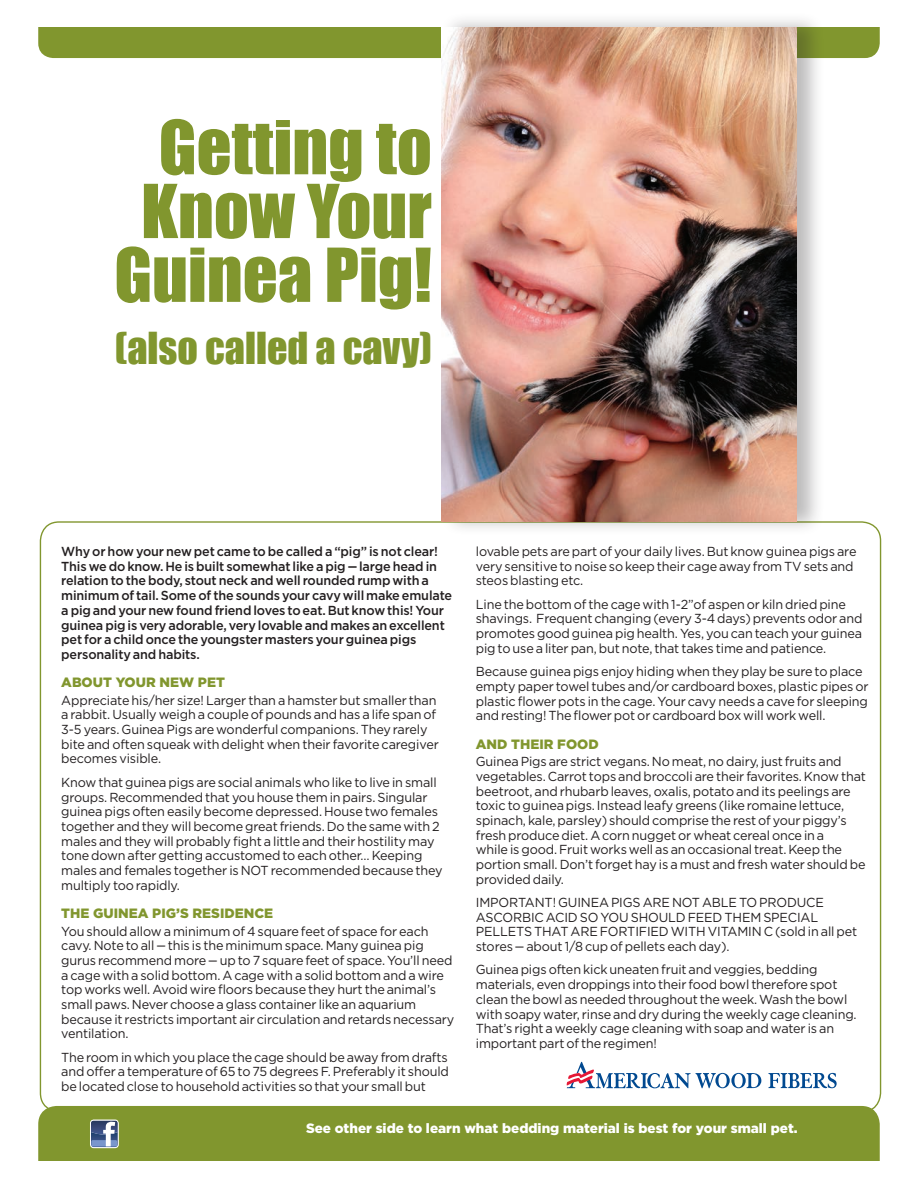
<style>
.page{position:relative;width:918px;height:1188px;background:#fff}
.page>*{position:absolute;margin:0;border:0;box-sizing:border-box;transform-origin:0 0}
.t1{font:68.7px/63.8px "Impact";color:#81962e;text-align:right}
.t2{font:40.5px "Impact";color:#81962e}
.t3{font:900 13.5px "Gotham";color:#fff}
.t4{font:900 13.5px "Gotham";color:#81962e}
.t5{font:13.05px/14.7px "Gotham";letter-spacing:-.01em;color:#231f20}
.t6{font:500 13.05px/14.7px "Gotham";letter-spacing:-.01em;color:#231f20}
</style>
<div class="page">
<svg style="left:769px;top:1073px;width:68px;height:15px"></svg>
<svg style="left:566px;top:1062px;width:195px;height:26px"></svg>
<div style="left:38px;top:27px;width:842px;height:31px;background:#81962e"></div>
<div style="left:38px;top:1106px;width:842px;height:55px;background:#81962e"></div>
<svg style="left:90px;top:1120px;width:28px;height:28px"></svg>
<div style="left:90px;top:1120px;width:29px;height:28px;border:1px solid #fff;border-radius:3px"></div>
<div style="left:439px;top:11px;width:386px;height:525px;background:#231f20;opacity:.3"></div>
<img style="left:442px;top:27px;width:354px;height:494px">
<h1 class="t1" style="left:114px;top:114px;width:319px">Getting to<br>Know Your<br>Guinea Pig!</h1>
<h2 class="t2" style="left:115px;top:316px;width:319px">(also called a cavy)</h2>
<p class="t6" style="left:61px;top:544px;width:392px">Why or how your new pet came to be called a “pig” is not clear!<br>This we do know. He is built somewhat like a pig — large head in relation to the body, stout neck and well rounded rump with a minimum of tail. Some of the sounds your cavy will make emulate a pig and your new found friend loves to eat. But know this! Your guinea pig is very adorable, very lovable and makes an excellent pet for a child once the youngster masters your guinea pigs personality and habits.</p>
<p class="t4" style="left:61px;top:675px;width:165px">About Your New Pet</p>
<p class="t5" style="left:61px;top:693px;width:379px">Appreciate his/her size! Larger than a hamster but smaller than a rabbit. Usually weigh a couple of pounds and has a life span of 3-5 years. Guinea Pigs are wonderful companions. They rarely bite and often squeak with delight when their favorite caregiver becomes visible.</p>
<p class="t5" style="left:61px;top:775px;width:383px">Know that guinea pigs are social animals who like to live in small groups. Recommended that you house them in pairs. Singular guinea pigs often easily become depressed. House two females together and they will become great friends. Do the same with 2 males and they will probably fight a little and their hostility may tone down after getting accustomed to each other… Keeping males and females together is NOT recommended because they multiply too rapidly.</p>
<p class="t4" style="left:61px;top:906px;width:214px">The Guinea Pig’s Residence</p>
<p class="t5" style="left:61px;top:923px;width:395px">You should allow a minimum of 4 square feet of space for each cavy. Note to all — this is the minimum space. Many guinea pig gurus recommend more — up to 7 square feet of space. You’ll need a cage with a solid bottom. A cage with a solid bottom and a wire top works well. Avoid wire floors because they hurt the animal’s small paws. Never choose a glass container like an aquarium because it restricts important air circulation and retards necessary ventilation.</p>
<p class="t5" style="left:61px;top:1050px;width:389px;text-align:justify">The room in which you place the cage should be away from drafts and offer a temperature of 65 to 75 degrees F. Preferably it should be located close to household activities so that your small but</p>
<p class="t5" style="left:476px;top:544px;width:382px">lovable pets are part of your daily lives. But know guinea pigs are very sensitive to noise so keep their cage away from TV sets and steos blasting etc.</p>
<p class="t5" style="left:476px;top:597px;width:388px">Line the bottom of the cage with 1-2”of aspen or kiln dried pine shavings. Frequent changing (every 3-4 days) prevents odor and promotes good guinea pig health. Yes, you can teach your guinea pig to use a liter pan, but note, that takes time and patience.</p>
<p class="t5" style="left:476px;top:664px;width:394px">Because guinea pigs enjoy hiding when they play be sure to place empty paper towel tubes and/or cardboard boxes, plastic pipes or plastic flower pots in the cage. Your cavy needs a cave for sleeping and resting! The flower pot or cardboard box will work well.</p>
<p class="t4" style="left:476px;top:736px;width:124px">And Their Food</p>
<p class="t5" style="left:476px;top:754px;width:392px">Guinea Pigs are strict vegans. No meat, no dairy, just fruits and vegetables. Carrot tops and broccoli are their favorites. Know that beetroot, and rhubarb leaves, oxalis, potato and its peelings are toxic to guinea pigs. Instead leafy greens (like romaine lettuce, spinach, kale, parsley) should comprise the rest of your piggy’s fresh produce diet. A corn nugget or wheat cereal once in a<br>while is good. Fruit works well as an occasional treat. Keep the portion small. Don’t forget hay is a must and fresh water should be provided daily.</p>
<p class="t5" style="left:476px;top:895px;width:383px">IMPORTANT! GUINEA PIGS ARE NOT ABLE TO PRODUCE ASCORBIC ACID SO YOU SHOULD FEED THEM SPECIAL PELLETS THAT ARE FORTIFIED WITH VITAMIN C (sold in all pet stores — about 1/8 cup of pellets each day).</p>
<p class="t5" style="left:476px;top:962px;width:382px">Guinea pigs often kick uneaten fruit and veggies, bedding materials, even droppings into their food bowl therefore spot clean the bowl as needed throughout the week. Wash the bowl with soapy water, rinse and dry during the weekly cage cleaning.<br>That’s right a weekly cage cleaning with soap and water is an important part of the regimen!</p>
<p class="t3" style="left:306px;top:1121px;width:493px">See other side to learn what bedding material is best for your small pet.</p>
</div>
